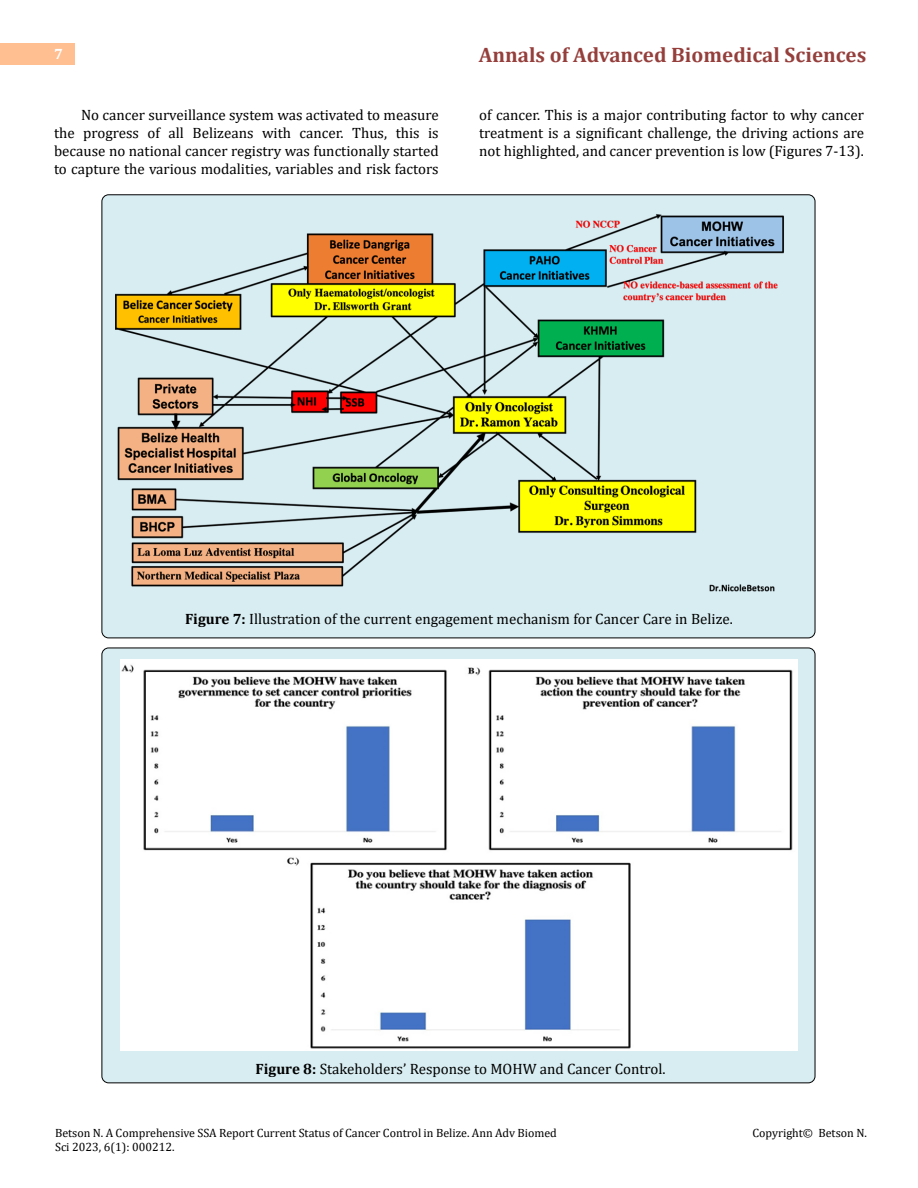
<style>
.page{position:relative;width:918px;height:1188px;background:#fff}
.page>*{position:absolute;margin:0;border:0;box-sizing:border-box;transform-origin:0 0}
.t1{font:700 21px "Cambria";color:#953f3c}
.t2{font:15px/18px "Cambria";color:#000;text-align:justify}
.t3{font:700 15px "Cambria";color:#fff}
.t4{font:12px/14.4px "Cambria";color:#000}
.s1{font-weight:700}
</style>
<div class="page">
<div style="left:0;top:43px;width:75px;height:21px;background:#ffbf91"></div>
<div style="left:102px;top:648px;width:713px;height:435px;background:#d8edf2;border-radius:7px"></div>
<div style="left:102px;top:195px;width:713px;height:443px;background:#d8edf2;border-radius:7px"></div>
<img style="left:115px;top:214px;width:669px;height:378px">
<img style="left:120px;top:660px;width:678px;height:390px">
<p class="t3" style="left:54px;top:44px;width:10px">7</p>
<h1 class="t1" style="left:479px;top:40px;width:389px">Annals of Advanced Biomedical Sciences</h1>
<p class="t2" style="left:54px;top:105px;width:386px;text-indent:27px">No cancer surveillance system was activated to measure the progress of all Belizeans with cancer. Thus, this is because no national cancer registry was functionally started to capture the various modalities, variables and risk factors</p>
<p class="t2" style="left:479px;top:105px;width:386px">of cancer. This is a major contributing factor to why cancer treatment is a significant challenge, the driving actions are not highlighted, and cancer prevention is low (Figures 7-13).</p>
<p class="t2" style="left:185px;top:609px;width:549px"><span class="s1">Figure 7:</span> Illustration of the current engagement mechanism for Cancer Care in Belize.</p>
<p class="t2" style="left:256px;top:1059px;width:412px"><span class="s1">Figure 8:</span> Stakeholders’ Response to MOHW and Cancer Control.</p>
<p class="t4" style="left:55px;top:1126px;width:503px">Betson N. A Comprehensive SSA Report Current Status of Cancer Control in Belize. Ann Adv Biomed<br>Sci 2023, 6(1): 000212.</p>
<p class="t4" style="left:752px;top:1126px;width:116px">Copyright© Betson N.</p>
</div>
